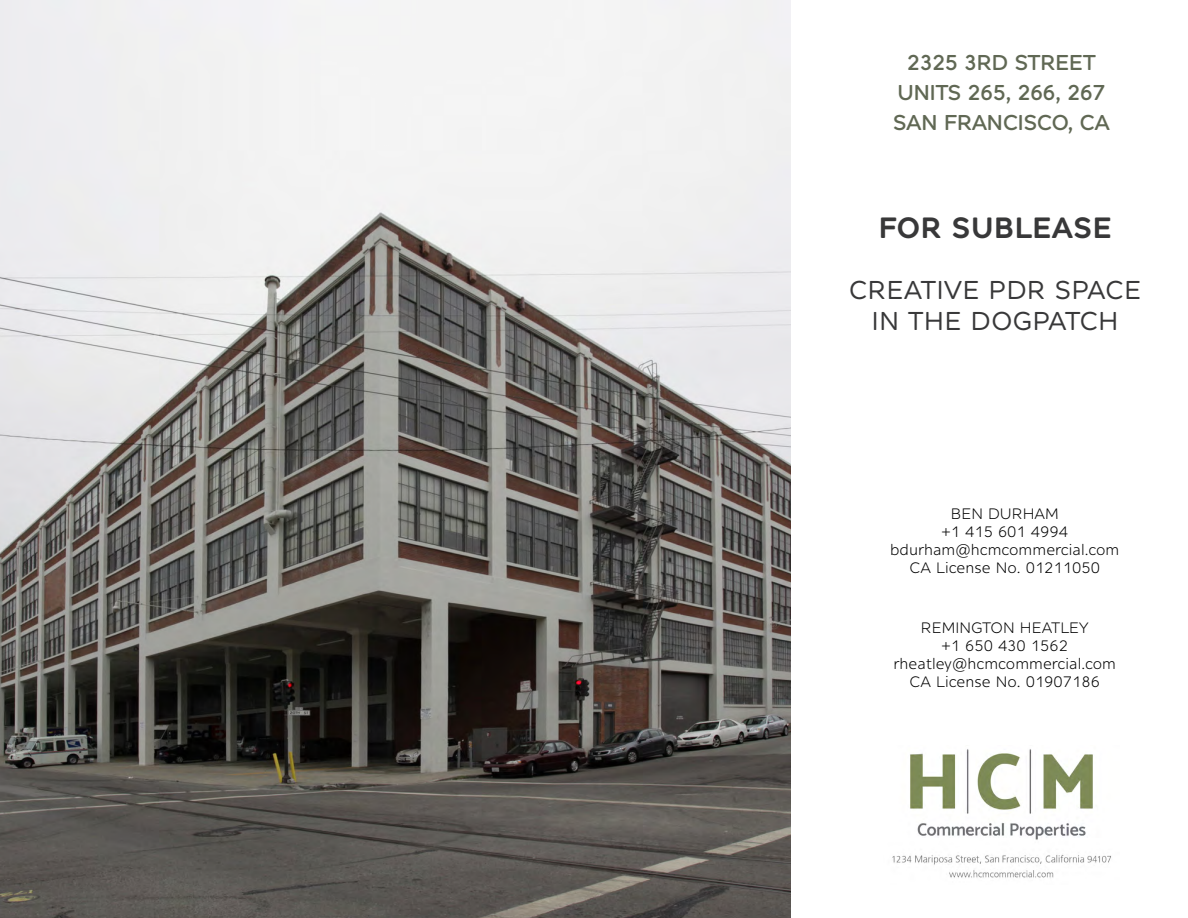
<style>
.page{position:relative;width:1188px;height:918px;background:#fff}
.page>*{position:absolute;margin:0;border:0;box-sizing:border-box;transform-origin:0 0}
.t1{font:600 28.5px "Alleyn";color:#383839}
.t2{font:25.5px/30.6px "Alleyn";color:#383839;text-align:center}
.t3{font:500 21px/30px "Alleyn";letter-spacing:-.03em;color:#606854;text-align:center}
.t4{font:15px/18px "Alleyn";color:#000;text-align:center}
</style>
<div class="page">
<img style="left:892px;top:749px;width:219px;height:129px">
<img style="left:0;top:0;width:791px;height:918px">
<h3 class="t3" style="left:893px;top:47px;width:219px">2325 3RD STREET<br>UNITS 265, 266, 267<br>SAN FRANCISCO, CA</h3>
<h1 class="t1" style="left:878px;top:210px;width:235px">FOR SUBLEASE</h1>
<h2 class="t2" style="left:849px;top:274px;width:294px">CREATIVE PDR SPACE<br>IN THE DOGPATCH</h2>
<p class="t4" style="left:890px;top:505px;width:231px">BEN DURHAM<br>+1 415 601 4994 bdurham@hcmcommercial.com<br>CA License No. 01211050</p>
<p class="t4" style="left:893px;top:618px;width:224px">REMINGTON HEATLEY<br>+1 650 430 1562 rheatley@hcmcommercial.com<br>CA License No. 01907186</p>
</div>
